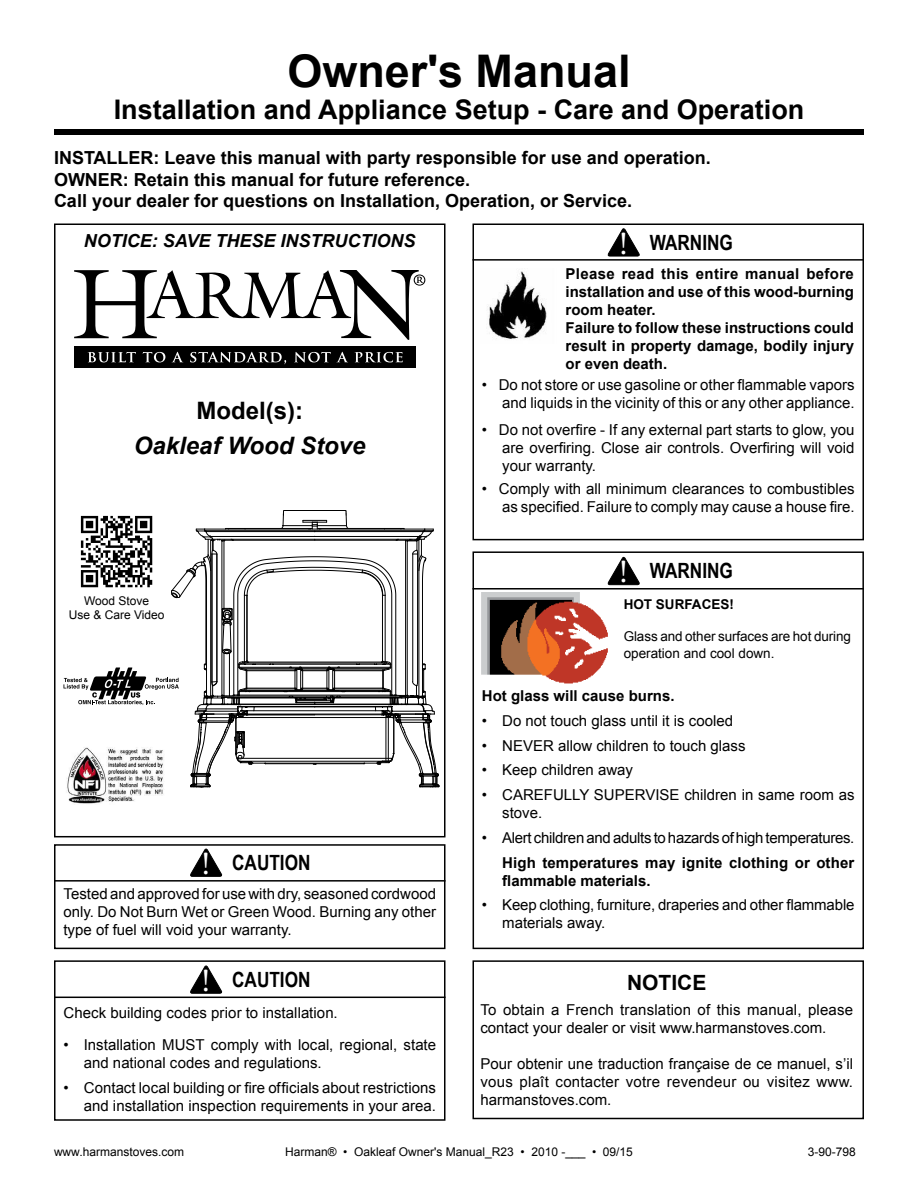
<style>
.page{position:relative;width:918px;height:1188px;background:#fff}
.page>*{position:absolute;margin:0;border:0;box-sizing:border-box;transform-origin:0 0}
.t1{font:700 45px "Arial";color:#000}
.t2{font:700 27px "Arial";color:#000}
.t3{font:italic 700 24px "Arial";color:#000}
.t4{font:700 24px "Arial";color:#000}
.t5{font:700 21px "Arial Narrow";color:#000}
.t6{font:700 21px "Arial";color:#000}
.t7{font:700 18px/21.6px "Arial";color:#000}
.t8{font:italic 700 18px "Arial";color:#000}
.t9{font:15px/18px "Arial";color:#000}
.t10{font:700 15px/18px "Arial";color:#000}
.t11{font:15px "Arial";letter-spacing:-.02em;color:#000}
.t12{font:13.5px/16.2px "Arial";letter-spacing:-.01em;color:#000}
.t13{font:700 13.5px "Arial";color:#000}
.t14{font:12px/14.4px "Arial";color:#000;text-align:center}
.s1{font-family:"Minion Pro";font-weight:400;font-size:32.25px;color:#fff}
</style>
<div class="page">
<div style="left:54px;top:129px;width:810px;height:6px;background:#000"></div>
<div style="left:54px;top:960px;width:392px;height:161px;border:2px solid #000"></div>
<div style="left:54px;top:844px;width:392px;height:105px;border:2px solid #000"></div>
<div style="left:473px;top:551px;width:391px;height:398px;border:2px solid #000"></div>
<div style="left:472px;top:960px;width:392px;height:159px;border:2px solid #000"></div>
<img style="left:481px;top:593px;width:127px;height:91px">
<img style="left:487px;top:271px;width:60px;height:68px">
<div style="left:472px;top:224px;width:392px;height:316px;border:2px solid #000"></div>
<div style="left:54px;top:224px;width:392px;height:613px;border:2px solid #000"></div>
<svg style="left:64px;top:510px;width:376px;height:277px"></svg>
<div style="left:75px;top:347px;width:341px;height:21px;background:#000"></div>
<svg style="left:88px;top:352px;width:48px;height:10px"></svg>
<svg style="left:143px;top:352px;width:22px;height:10px"></svg>
<svg style="left:172px;top:352px;width:11px;height:10px"></svg>
<svg style="left:190px;top:352px;width:96px;height:12px"></svg>
<svg style="left:295px;top:352px;width:36px;height:10px"></svg>
<svg style="left:337px;top:352px;width:11px;height:10px"></svg>
<svg style="left:355px;top:352px;width:48px;height:10px"></svg>
<svg style="left:74px;top:270px;width:351px;height:70px"></svg>
<img style="left:64px;top:744px;width:101px;height:60px">
<hr style="left:472px;top:259px;width:392px;height:2px;background:#000">
<hr style="left:472px;top:588px;width:392px;height:2px;background:#000">
<hr style="left:54px;top:880px;width:392px;height:2px;background:#000">
<hr style="left:54px;top:997px;width:392px;height:1px;background:#000">
<svg style="left:190px;top:848px;width:33px;height:28px"></svg>
<svg style="left:190px;top:965px;width:33px;height:28px"></svg>
<svg style="left:607px;top:228px;width:33px;height:28px"></svg>
<svg style="left:607px;top:556px;width:33px;height:29px"></svg>
<img style="left:77px;top:511px;width:80px;height:80px">
<h1 class="t1" style="left:287px;top:41px;width:345px">Owner's Manual</h1>
<h2 class="t2" style="left:114px;top:92px;width:692px">Installation and Appliance Setup - Care and Operation</h2>
<p class="t7" style="left:54px;top:148px;width:658px">INSTALLER: Leave this manual with party responsible for use and operation.<br>OWNER: Retain this manual for future reference.<br>Call your dealer for questions on Installation, Operation, or Service.</p>
<p class="t8" style="left:84px;top:229px;width:333px">NOTICE: SAVE THESE INSTRUCTIONS</p>
<h3 class="t4" style="left:196px;top:394px;width:108px">Model(s):</h3>
<h3 class="t3" style="left:134px;top:430px;width:233px">Oakleaf Wood Stove</h3>
<p class="t14" style="left:69px;top:594px;width:97px">Wood Stove<br>Use &amp; Care Video</p>
<h3 class="t5" style="left:202px;top:847px;width:110px"><span class="s1">!</span> CAUTION</h3>
<p class="t9" style="left:63px;top:885px;width:374px;text-align:justify">Tested and approved for use with dry, seasoned cordwood only. Do Not Burn Wet or Green Wood. Burning any other type of fuel will void your warranty.</p>
<h3 class="t5" style="left:202px;top:964px;width:110px"><span class="s1">!</span> CAUTION</h3>
<p class="t9" style="left:64px;top:1004px;width:276px">Check building codes prior to installation.</p>
<p class="t9" style="left:84px;top:1036px;width:354px;text-indent:-20px">• Installation MUST comply with local, regional, state and national codes and regulations.</p>
<p class="t9" style="left:63px;top:1079px;width:374px;text-align:right">• Contact local building or fire officials about restrictions and installation inspection requirements in your area.</p>
<h3 class="t5" style="left:619px;top:226px;width:115px"><span class="s1">!</span> WARNING</h3>
<p class="t10" style="left:566px;top:265px;width:290px">Please read this entire manual before installation and use of this wood-burning room heater.<br>Failure to follow these instructions could result in property damage, bodily injury or even death.</p>
<p class="t9" style="left:482px;top:376px;width:374px;text-align:right">• Do not store or use gasoline or other flammable vapors and liquids in the vicinity of this or any other appliance.</p>
<p class="t9" style="left:502px;top:421px;width:354px;text-align:justify;text-indent:-20px">• Do not overfire - If any external part starts to glow, you are overfiring. Close air controls. Overfiring will void your warranty.</p>
<p class="t9" style="left:482px;top:479px;width:374px;text-align:right">• Comply with all minimum clearances to combustibles as specified. Failure to comply may cause a house fire.</p>
<h3 class="t5" style="left:619px;top:555px;width:115px"><span class="s1">!</span> WARNING</h3>
<p class="t13" style="left:624px;top:595px;width:112px">HOT SURFACES!</p>
<p class="t12" style="left:624px;top:629px;width:229px">Glass and other surfaces are hot during operation and cool down.</p>
<p class="t10" style="left:482px;top:687px;width:194px">Hot glass will cause burns.</p>
<p class="t9" style="left:482px;top:712px;width:253px">• Do not touch glass until it is cooled</p>
<p class="t9" style="left:482px;top:736px;width:265px">• NEVER allow children to touch glass</p>
<p class="t9" style="left:482px;top:761px;width:153px">• Keep children away</p>
<p class="t9" style="left:502px;top:786px;width:354px;text-indent:-20px">• CAREFULLY SUPERVISE children in same room as stove.</p>
<p class="t11" style="left:482px;top:828px;width:374px">• Alert children and adults to hazards of high temperatures.</p>
<p class="t10" style="left:502px;top:854px;width:354px">High temperatures may ignite clothing or other flammable materials.</p>
<p class="t9" style="left:502px;top:896px;width:354px;text-indent:-20px">• Keep clothing, furniture, draperies and other flammable materials away.</p>
<h3 class="t6" style="left:627px;top:969px;width:81px">NOTICE</h3>
<p class="t9" style="left:480px;top:1001px;width:374px">To obtain a French translation of this manual, please contact your dealer or visit www.harmanstoves.com.</p>
<p class="t9" style="left:480px;top:1055px;width:374px;text-align:justify">Pour obtenir une traduction française de ce manuel, s’il vous plaît contacter votre revendeur ou visitez www. harmanstoves.com.</p>
<p class="t14" style="left:54px;top:1145px;width:132px">www.harmanstoves.com</p>
<p class="t14" style="left:285px;top:1145px;width:349px">Harman® • Oakleaf Owner's Manual_R23 • 2010 -___ • 09/15</p>
<p class="t14" style="left:808px;top:1145px;width:50px">3-90-798</p>
</div>
